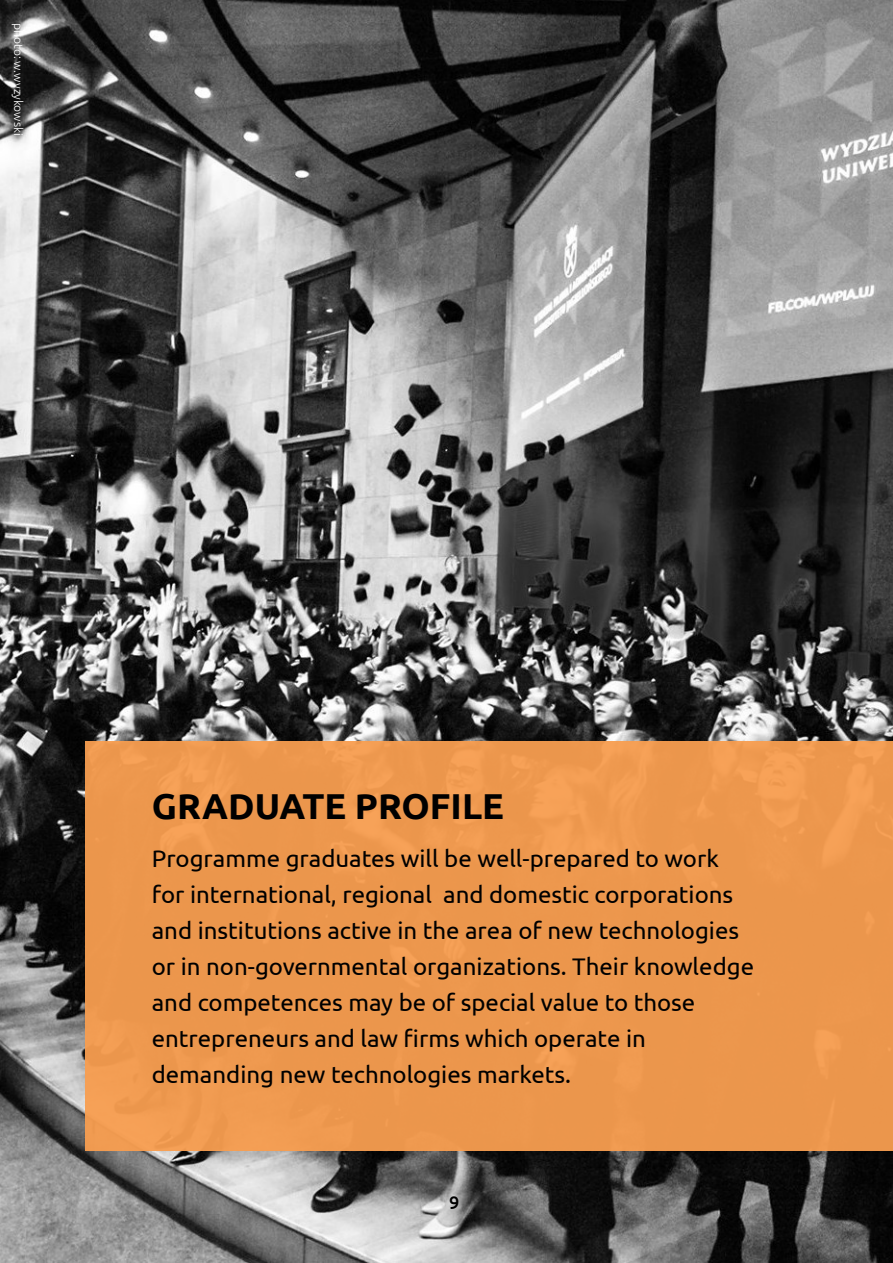
<style>
.page{position:relative;width:893px;height:1263px;background:#fff}
.page>*{position:absolute;margin:0;border:0;box-sizing:border-box;transform-origin:0 0}
.t1{font:700 36px "Ubuntu";color:#000}
.t2{font:24px/36px "Ubuntu";color:#000}
.t3{font:500 18px "Ubuntu";color:#000}
.t4{font:300 12px "Ubuntu";color:#fff}
</style>
<div class="page">
<img style="left:0;top:0;width:893px;height:1263px">
<div style="left:85px;top:741px;width:808px;height:409px;background:#ec964c"></div>
<p class="t4" style="left:23px;top:23px;width:114px;rotate:90deg">photo: w.wyzykowski</p>
<h1 class="t1" style="left:152px;top:791px;width:354px">GRADUATE PROFILE</h1>
<p class="t2" style="left:152px;top:842px;width:604px">Programme graduates will be well-prepared to work for international, regional and domestic corporations and institutions active in the area of new technologies or in non-governmental organizations. Their knowledge and competences may be of special value to those entrepreneurs and law firms which operate in demanding new technologies markets.</p>
<p class="t3" style="left:449px;top:1195px;width:12px">9</p>
</div>
